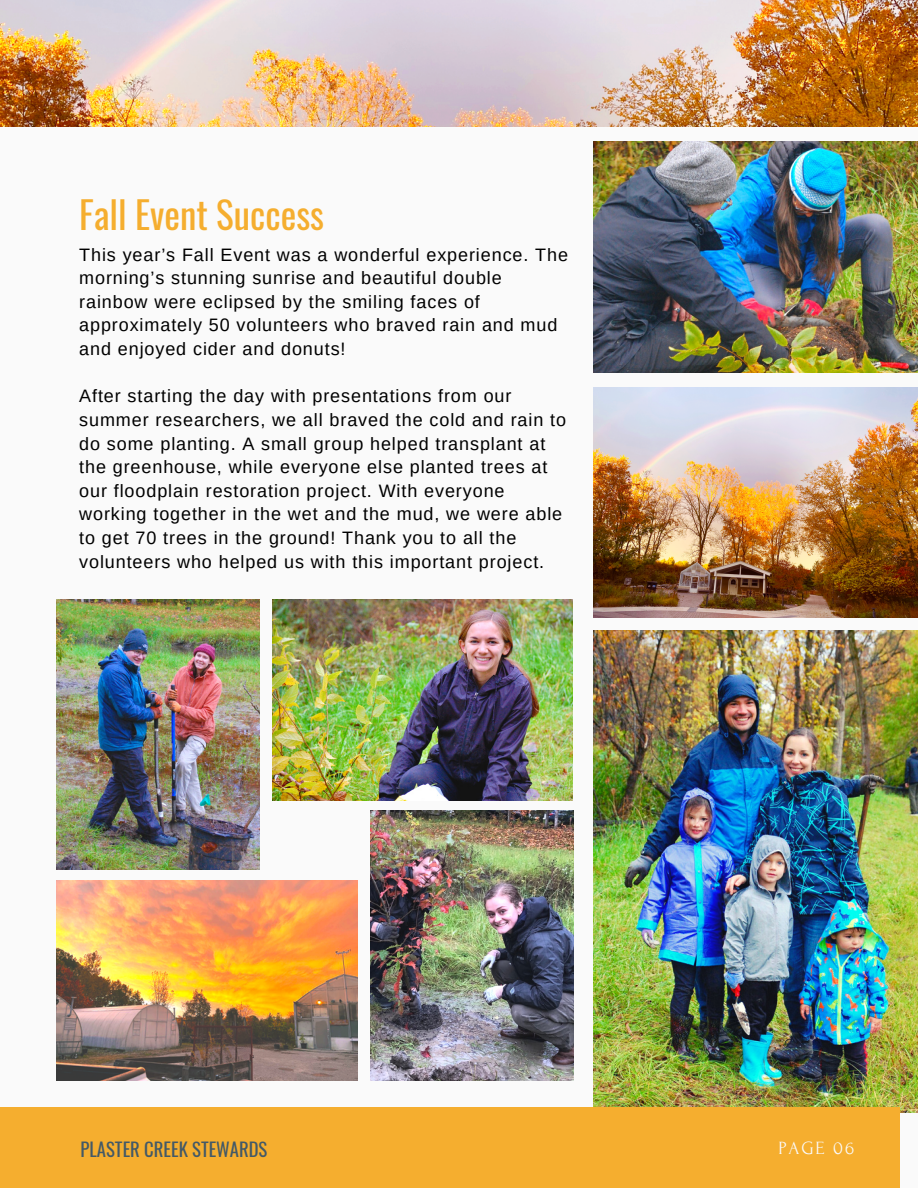
<style>
.page{position:relative;width:918px;height:1188px;background:#fafafa}
.page>*{position:absolute;margin:0;border:0;box-sizing:border-box;transform-origin:0 0}
.t1{font:37.2px "Oswald";color:#f5ae2f}
.t2{font:18.6px "Oswald";color:#435967}
.t3{font:18.6px "Forum";letter-spacing:.1em;color:#fafafa}
.t4{font:18px/23.7px "Arimo";letter-spacing:.05em;color:#000}
</style>
<div class="page">
<img style="left:594px;top:631px;width:324px;height:481px">
<img style="left:594px;top:387px;width:324px;height:231px">
<img style="left:594px;top:142px;width:324px;height:230px">
<div style="left:0;top:1107px;width:900px;height:81px;background:#f5ae2f"></div>
<img style="left:0;top:0;width:918px;height:126px">
<img style="left:57px;top:880px;width:300px;height:200px">
<img style="left:272px;top:600px;width:301px;height:200px">
<img style="left:371px;top:811px;width:202px;height:270px">
<img style="left:57px;top:600px;width:202px;height:270px">
<p class="t1" style="left:79px;top:186px;width:246px">Fall Event Success</p>
<p class="t4" style="left:79px;top:242px;width:490px">This year’s Fall Event was a wonderful experience. The morning’s stunning sunrise and beautiful double rainbow were eclipsed by the smiling faces of approximately 50 volunteers who braved rain and mud and enjoyed cider and donuts!</p>
<p class="t4" style="left:79px;top:384px;width:488px">After starting the day with presentations from our summer researchers, we all braved the cold and rain to do some planting. A small group helped transplant at the greenhouse, while everyone else planted trees at our floodplain restoration project. With everyone working together in the wet and the mud, we were able to get 70 trees in the ground! Thank you to all the volunteers who helped us with this important project.</p>
<p class="t2" style="left:81px;top:1135px;width:188px">PLASTER CREEK STEWARDS</p>
<p class="t3" style="left:778px;top:1138px;width:77px">PAGE 06</p>
</div>
